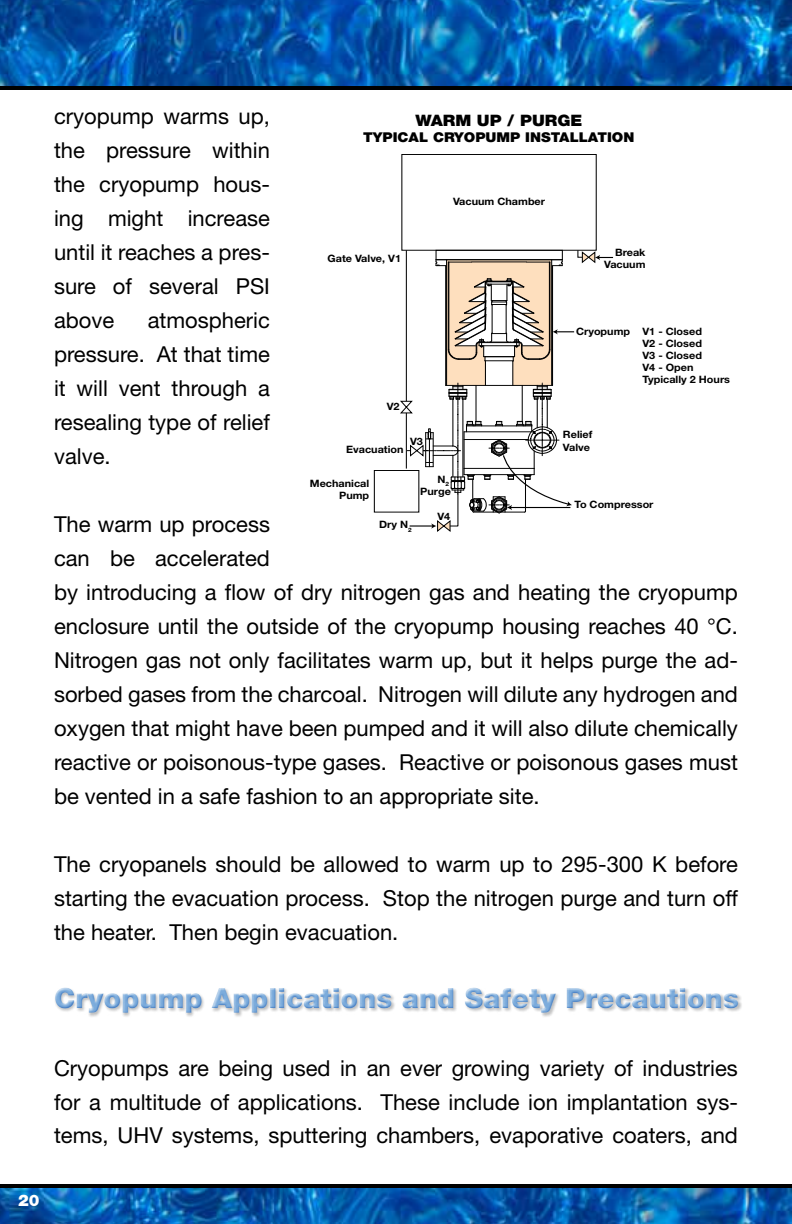
<style>
.page{position:relative;width:792px;height:1224px;background:#fff}
.page>*{position:absolute;margin:0;border:0;box-sizing:border-box;transform-origin:0 0}
.t1{font:900 28px "Helvetica Neue LT Std";color:#7cacdc}
.t2{font:22px/34px "Helvetica Neue LT Std";color:#000;text-align:justify}
.t3{font:900 16px "Helvetica Neue LT Std";color:#fff}
.t4{font:900 15.8px "Helvetica Neue LT Std";color:#000;scale:1.07 1}
.t5{font:900 13.6px "Helvetica Neue LT Std";color:#000;scale:1.07 1}
.t6{font:700 10.2px/12.2px "Helvetica Neue LT Std";color:#000;text-align:right;scale:1.07 1}
</style>
<div class="page">
<img style="left:0;top:1188px;width:792px;height:36px">
<img style="left:0;top:0;width:792px;height:86px">
<hr style="left:0;top:86px;width:792px;height:4px;background:#000">
<hr style="left:0;top:1184px;width:792px;height:4px;background:#000">
<div style="left:374px;top:470px;width:45px;height:42px;border:1px solid #000"></div>
<div style="left:402px;top:154px;width:195px;height:97px;border:1px solid #000"></div>
<svg style="left:400px;top:250px;width:213px;height:282px"></svg>
<div style="left:53px;top:987px;width:688px;height:28px;background:#7cacdc;opacity:.75"></div>
<p class="t2" style="left:54px;top:99px;width:218px">cryopump warms up, the pressure within the cryopump hous&shy;ing might increase until it reaches a pres&shy;sure of several PSI above</p>
<p class="t2" style="left:54px;top:303px;width:217px;text-indent:94px">atmospheric pressure. At that time it will vent through a resealing type of relief valve.</p>
<p class="t4" style="left:415px;top:111px;width:158px">WARM UP / PURGE</p>
<p class="t5" style="left:363px;top:129px;width:255px">TYPICAL CRYOPUMP INSTALLATION</p>
<p class="t6" style="left:328px;top:252px;width:70px">Gate Valve, V1</p>
<p class="t6" style="left:453px;top:195px;width:88px">Vacuum Chamber</p>
<p class="t6" style="left:604px;top:246px;width:40px">Break<br>Vacuum</p>
<p class="t6" style="left:387px;top:400px;width:14px">V2</p>
<p class="t6" style="left:410px;top:435px;width:14px">V3</p>
<p class="t6" style="left:346px;top:443px;width:55px">Evacuation</p>
<p class="t6" style="left:310px;top:477px;width:57px">Mechanical<br>Pump</p>
<p class="t6" style="left:420px;top:473px;width:30px">N<sub>2<br></sub>Purge</p>
<p class="t6" style="left:576px;top:325px;width:52px">Cryopump</p>
<p class="t6" style="left:642px;top:325px;width:83px;text-align:left">V1 - Closed<br>V2 - Closed<br>V3 - Closed<br>V4 - Open<br>Typically 2 Hours</p>
<p class="t6" style="left:563px;top:428px;width:29px;text-align:left">Relief<br>Valve</p>
<p class="t6" style="left:575px;top:498px;width:75px">To Compressor</p>
<p class="t6" style="left:437px;top:510px;width:14px">V4</p>
<p class="t2" style="left:54px;top:506px;width:686px;text-align:left">The warm up process<br>can be accelerated<br>by introducing a flow of dry nitrogen gas and heating the cryopump enclosure until the outside of the cryopump housing reaches 40 °C.<br>Nitrogen gas not only facilitates warm up, but it helps purge the ad&shy;sorbed gases from the charcoal. Nitrogen will dilute any hydrogen and oxygen that might have been pumped and it will also dilute chemically reactive or poisonous-type gases. Reactive or poisonous gases must be vented in a safe fashion to an appropriate site.</p>
<p class="t6" style="left:379px;top:518px;width:32px">Dry N<sub>2</sub></p>
<p class="t2" style="left:54px;top:846px;width:686px">The cryopanels should be allowed to warm up to 295-300 K before starting the evacuation process. Stop the nitrogen purge and turn off the heater. Then begin evacuation.</p>
<p class="t1" style="left:54px;top:981px;width:686px">Cryopump Applications and Safety Precautions</p>
<p class="t2" style="left:54px;top:1050px;width:686px">Cryopumps are being used in an ever growing variety of industries for a multitude of applications. These include ion implantation sys&shy;tems, UHV systems, sputtering chambers, evaporative coaters, and</p>
<p class="t3" style="left:18px;top:1191px;width:23px">20</p>
</div>
